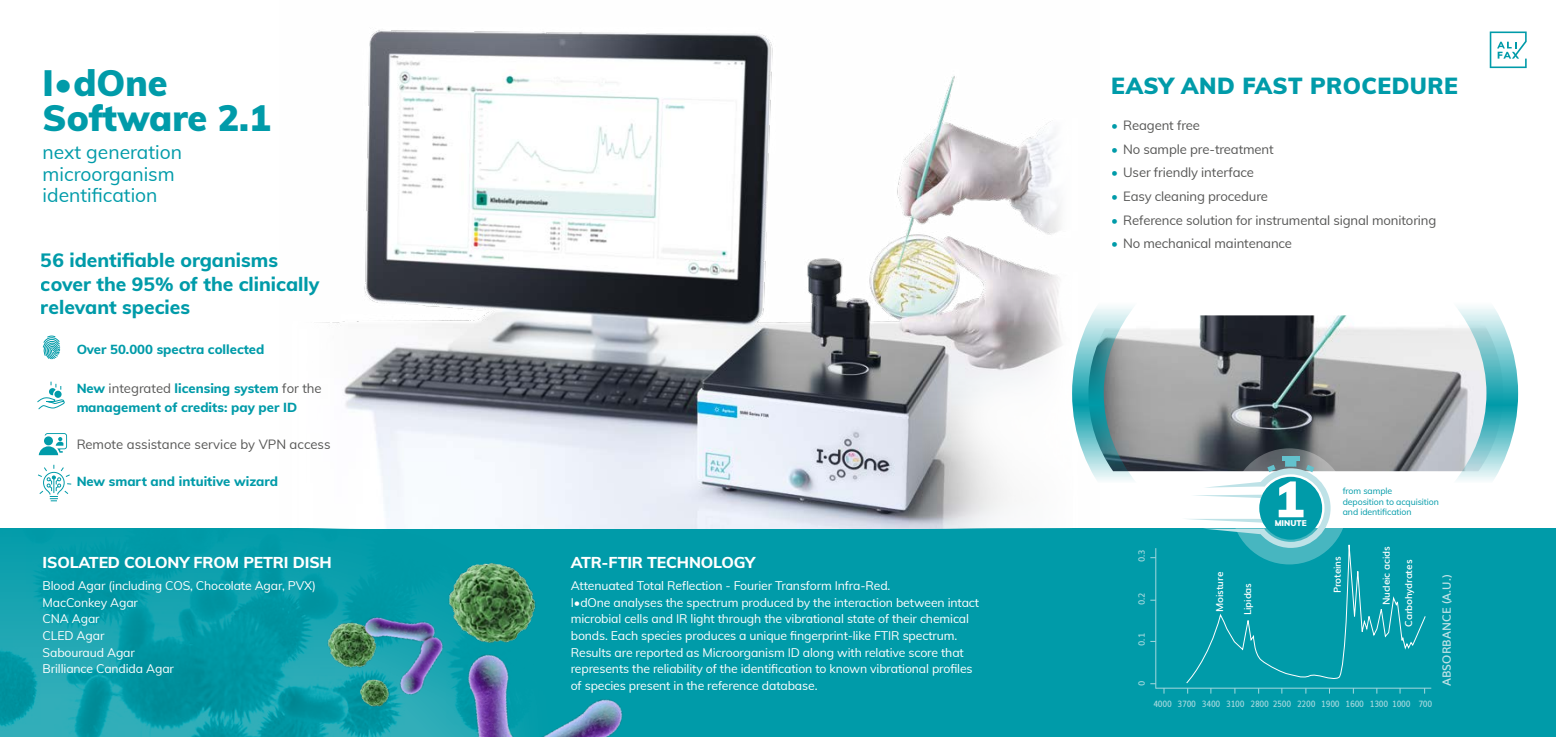
<style>
.page{position:relative;width:1556px;height:737px;background:#fff}
.page>*{position:absolute;margin:0;border:0;box-sizing:border-box;transform-origin:0 0}
.t1{font:900 35.88px/35px "Muli";color:#009ba9}
.t2{font:900 22.75px "Muli";letter-spacing:.02em;color:#009ba9}
.t3{font:800 19.25px/23.6px "Muli";color:#009ba9}
.t4{font:19.25px/21.9px "Muli";color:#009ba9}
.t5{font:800 15.75px "Muli";letter-spacing:-.01em;color:#fff}
.t6{font:13.12px "Muli";letter-spacing:-.01em;color:#575756}
.t7{font:800 13.12px/19.2px "Muli";color:#009ba9}
.t8{font:12.25px/16.6px "Muli";letter-spacing:-.01em;color:#fff}
.t9{font:600 11.38px "Muli";color:#bee2e7}
.t10{font:600 9.62px "Muli";letter-spacing:-.02em;color:#fff}
.t11{font:8.75px/10.5px "Muli";letter-spacing:-.01em;color:#009ba9}
.t12{font:600 8.75px "Muli";letter-spacing:-.035em;color:#a4d8de;scale:.9 1}
.t13{font:600 8.75px "Muli";letter-spacing:-.035em;color:#a4d8de}
.t14{font:900 8.14px "Muli";color:#fff}
.s1{font-weight:400;color:#575756}
.s2{color:#009ba9}
</style>
<div class="page">
<img style="left:1138px;top:315px;width:313px;height:156px">
<svg style="left:1099px;top:306px;width:39px;height:175px"></svg>
<svg style="left:1451px;top:307px;width:67px;height:174px"></svg>
<div style="left:0;top:529px;width:1555px;height:208px;background:#009ba9"></div>
<img style="left:0;top:555px;width:415px;height:182px">
<hr style="left:1155px;top:687px;width:276px;height:1px;background:#a4d8de">
<hr style="left:1155px;top:548px;width:1px;height:140px;background:#a4d8de">
<svg style="left:1489px;top:32px;width:37px;height:36px"></svg>
<img style="left:321px;top:612px;width:18px;height:77px">
<img style="left:356px;top:706px;width:41px;height:13px">
<img style="left:339px;top:597px;width:90px;height:109px">
<img style="left:415px;top:605px;width:208px;height:132px">
<img style="left:433px;top:562px;width:128px;height:84px">
<svg style="left:43px;top:335px;width:18px;height:25px"></svg>
<svg style="left:39px;top:433px;width:28px;height:22px"></svg>
<div style="left:49px;top:388px;width:7px;height:7px;background:#009ba9;border-radius:50%"></div>
<div style="left:53px;top:389px;width:10px;height:10px;border:3px solid #fff;border-radius:50%"></div>
<svg style="left:37px;top:397px;width:28px;height:13px"></svg>
<div style="left:54px;top:391px;width:8px;height:7px;background:#009ba9;border-radius:50%"></div>
<svg style="left:51px;top:381px;width:10px;height:8px"></svg>
<svg style="left:38px;top:465px;width:34px;height:36px"></svg>
<svg style="left:1231px;top:448px;width:116px;height:116px"></svg>
<div style="left:1281px;top:455px;width:18px;height:5px;background:#63c2cd"></div>
<svg style="left:1181px;top:460px;width:245px;height:233px"></svg>
<img style="left:322px;top:30px;width:777px;height:498px">
<h1 class="t1" style="left:43px;top:64px;width:229px">I•dOne<br>Software 2.1</h1>
<h3 class="t4" style="left:43px;top:140px;width:141px">next generation microorganism identification</h3>
<h3 class="t3" style="left:41px;top:247px;width:280px">56 identifiable organisms cover the 95% of the clinically relevant species</h3>
<p class="t7" style="left:76px;top:339px;width:190px">Over 50.000 spectra collected</p>
<p class="t7" style="left:76px;top:378px;width:247px">New <span class="s1">integrated</span> licensing system <span class="s1">for the </span>management of credits: pay per ID</p>
<p class="t6" style="left:76px;top:435px;width:256px">Remote assistance service by VPN access</p>
<p class="t7" style="left:76px;top:471px;width:203px">New smart and intuitive wizard</p>
<p class="t5" style="left:43px;top:551px;width:291px">ISOLATED COLONY FROM PETRI DISH</p>
<p class="t8" style="left:43px;top:577px;width:275px">Blood Agar (including COS, Chocolate Agar, PVX)<br>MacConkey Agar<br>CNA Agar<br>CLED Agar<br>Sabouraud Agar<br>Brilliance Candida Agar</p>
<p class="t5" style="left:570px;top:551px;width:186px">ATR-FTIR TECHNOLOGY</p>
<p class="t8" style="left:570px;top:577px;width:410px">Attenuated Total Reflection - Fourier Transform Infra-Red.<br>I•dOne analyses the spectrum produced by the interaction between intact microbial cells and IR light through the vibrational state of their chemical bonds. Each species produces a unique fingerprint-like FTIR spectrum.<br>Results are reported as Microorganism ID along with relative score that represents the reliability of the identification to known vibrational profiles of species present in the reference database.</p>
<h2 class="t2" style="left:1111px;top:69px;width:348px">EASY AND FAST PROCEDURE</h2>
<p class="t6" style="left:1111px;top:116px;width:90px"><span class="s2">•</span> Reagent free</p>
<p class="t6" style="left:1111px;top:139px;width:163px"><span class="s2">•</span> No sample pre-treatment</p>
<p class="t6" style="left:1111px;top:163px;width:144px"><span class="s2">•</span> User friendly interface</p>
<p class="t6" style="left:1111px;top:187px;width:158px"><span class="s2">•</span> Easy cleaning procedure</p>
<p class="t6" style="left:1111px;top:210px;width:326px"><span class="s2">•</span> Reference solution for instrumental signal monitoring</p>
<p class="t6" style="left:1111px;top:234px;width:182px"><span class="s2">•</span> No mechanical maintenance</p>
<p class="t13" style="left:1134px;top:562px;width:14px;rotate:-90deg">0.3</p>
<p class="t13" style="left:1134px;top:605px;width:14px;rotate:-90deg">0.2</p>
<p class="t13" style="left:1134px;top:646px;width:14px;rotate:-90deg">0.1</p>
<p class="t13" style="left:1134px;top:686px;width:7px;rotate:-90deg">0</p>
<p class="t10" style="left:1211px;top:611px;width:41px;rotate:-90deg">Moisture</p>
<p class="t10" style="left:1239px;top:615px;width:33px;rotate:-90deg">Lipidas</p>
<p class="t14" style="left:1274px;top:517px;width:33px">MINUTE</p>
<p class="t11" style="left:1342px;top:485px;width:98px">from sample<br>deposition to acquisition and identification</p>
<p class="t10" style="left:1329px;top:593px;width:38px;rotate:-90deg">Proteins</p>
<p class="t10" style="left:1378px;top:605px;width:60px;rotate:-90deg">Nucleic acids</p>
<p class="t10" style="left:1400px;top:626px;width:68px;rotate:-90deg">Carbohydrates</p>
<p class="t9" style="left:1437px;top:686px;width:113px;rotate:-90deg">ABSORBANCE (A.U.)</p>
<p class="t12" style="left:1153px;top:696px;width:311px">4000 3700 3400 3100 2800 2500 2200 1900 1600 1300 1000 700</p>
</div>
